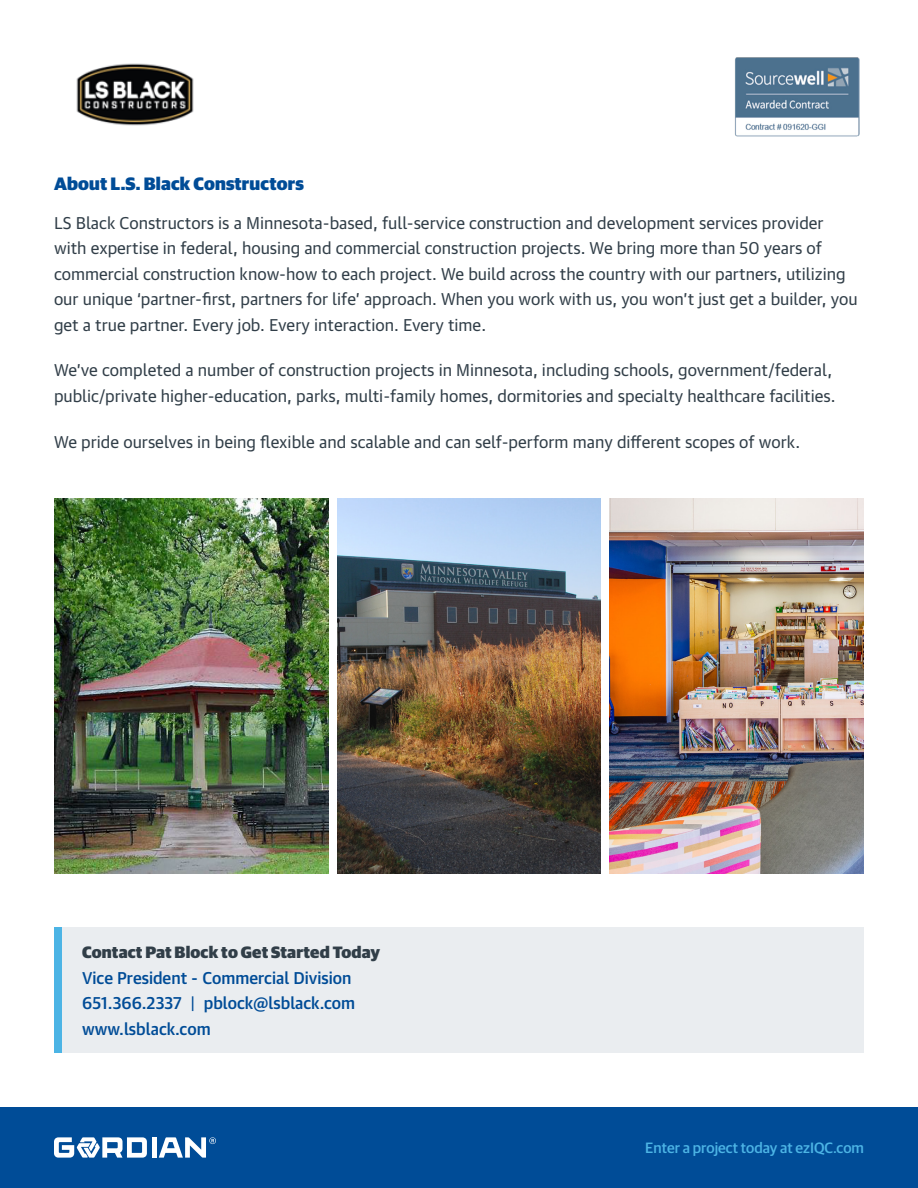
<style>
.page{position:relative;width:918px;height:1188px;background:#fff}
.page>*{position:absolute;margin:0;border:0;box-sizing:border-box;transform-origin:0 0}
.BODY{font:900 18px "Guardian Sans";letter-spacing:.01em;color:#004c97}
.t1{font:16.5px/25.5px "Guardian Text Sans";color:#313e48}
.BODY-2{font:500 16.5px "Guardian Text Sans";color:#004c97}
.BODY-3{font:900 16.5px "Guardian Sans";letter-spacing:.01em;color:#313e48}
.t2{font:500 15px "Guardian Sans";color:#4cb4e5}
.s1{font-weight:400}
</style>
<div class="page">
<div style="left:54px;top:928px;width:810px;height:125px;background:#eaedf0"></div>
<div style="left:54px;top:928px;width:8px;height:125px;background:#4cb4e5"></div>
<div style="left:0;top:1107px;width:918px;height:81px;background:#004c97"></div>
<div style="left:152px;top:1137px;width:5px;height:21px;background:#fff"></div>
<svg style="left:54px;top:1137px;width:93px;height:21px"></svg>
<svg style="left:159px;top:1137px;width:57px;height:21px"></svg>
<img style="left:735px;top:58px;width:125px;height:78px">
<img style="left:76px;top:63px;width:118px;height:63px">
<img style="left:609px;top:498px;width:255px;height:376px">
<img style="left:338px;top:498px;width:262px;height:376px">
<img style="left:54px;top:498px;width:274px;height:376px">
<p class="BODY" style="left:54px;top:170px;width:252px">About L.S. Black Constructors</p>
<p class="t1" style="left:54px;top:208px;width:805px">LS Black Constructors is a Minnesota-based, full-service construction and development services provider with expertise in federal, housing and commercial construction projects. We bring more than 50 years of commercial construction know-how to each project. We build across the country with our partners, utilizing our unique ‘partner-first, partners for life’ approach. When you work with us, you won’t just get a builder, you get a true partner. Every job. Every interaction. Every time.</p>
<p class="t1" style="left:54px;top:356px;width:783px">We’ve completed a number of construction projects in Minnesota, including schools, government/federal, public/private higher-education, parks, multi-family homes, dormitories and specialty healthcare facilities.</p>
<p class="t1" style="left:54px;top:427px;width:748px">We pride ourselves in being flexible and scalable and can self-perform many different scopes of work.</p>
<p class="BODY-3" style="left:82px;top:940px;width:300px">Contact Pat Block to Get Started Today</p>
<p class="BODY-2" style="left:82px;top:964px;width:271px">Vice President - Commercial Division</p>
<p class="BODY-2" style="left:82px;top:990px;width:275px">651.366.2337 <span class="s1">|</span> pblock@lsblack.com</p>
<p class="BODY-2" style="left:82px;top:1015px;width:130px">www.lsblack.com</p>
<p class="t2" style="left:645px;top:1137px;width:220px">Enter a project today at ezIQC.com</p>
</div>
